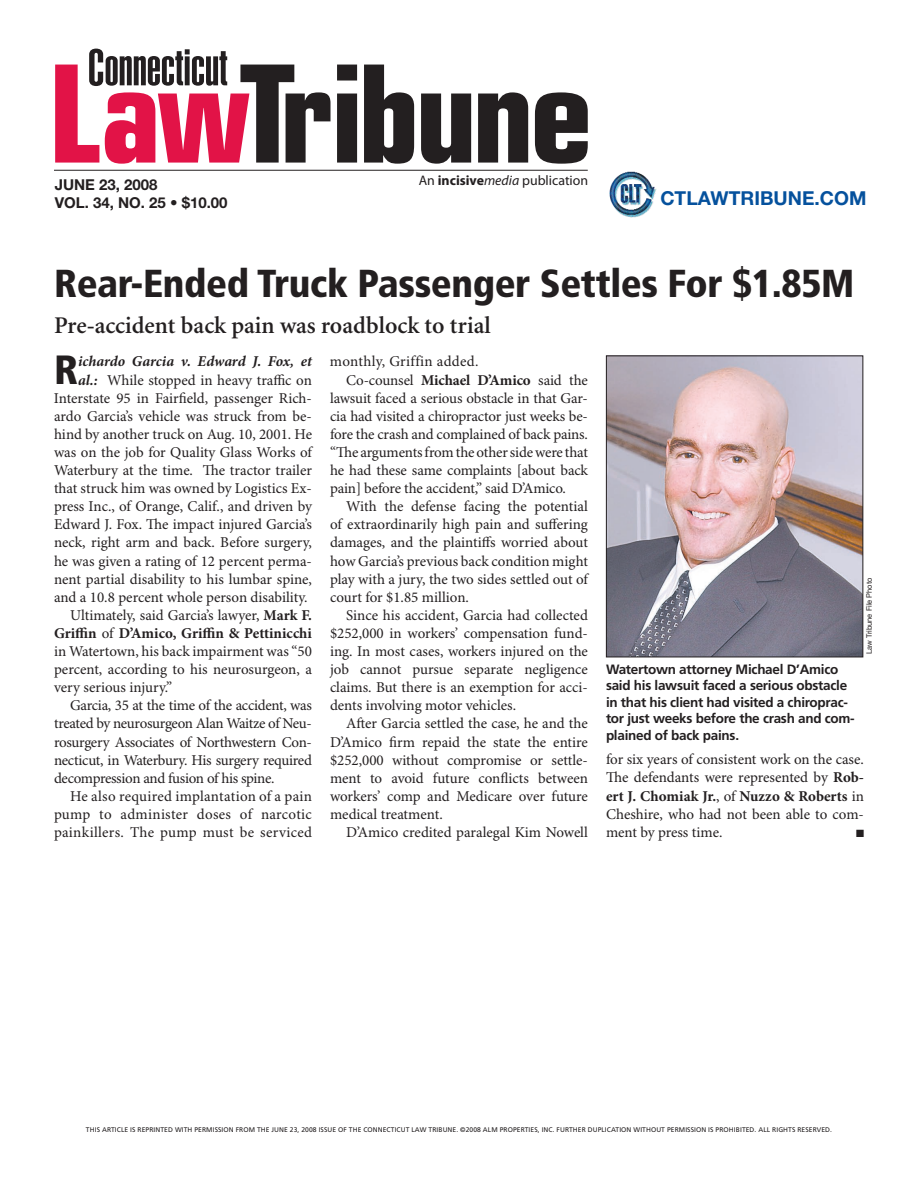
<style>
.page{position:relative;width:918px;height:1188px;background:#fff}
.page>*{position:absolute;margin:0;border:0;box-sizing:border-box;transform-origin:0 0}
.t1{font:900 extra-condensed 50.7px "Helvetica";color:#231f20}
.t2{font:900 condensed 40.8px "Frutiger";color:#231f20}
.t3{font:900 condensed 39px "Frutiger";letter-spacing:-.01em;color:#231f20}
.t4{font:600 24px "Minion";color:#231f20}
.t5{font:700 19.2px "Helvetica Neue";color:#05519d}
.t6{font:15px/18.3px "Minion Pro";letter-spacing:-.005em;color:#231f20;text-align:justify}
.t7{font:15px "Minion Pro";letter-spacing:.02em;color:#231f20}
.t8{font:15px "Minion Pro";letter-spacing:-.025em;color:#231f20}
.t9{font:700 15px "Minion Pro";color:#231f20}
.t10{font:700 15px/18px "Helvetica Neue";color:#231f20}
.t11{font:italic 700 15px "Minion Pro";letter-spacing:-.01em;color:#231f20}
.t12{font:13.8px "Myriad Pro";color:#231f20}
.t13{font:700 13.5px/16.5px "Frutiger";letter-spacing:-.02em;color:#231f20}
.t14{font:10.5px "Zapf Dingbats ITC";color:#231f20}
.t15{font:7.5px "Helvetica Neue";color:#231f20}
.t16{font:6.75px "Frutiger";letter-spacing:.01em;color:#231f20}
.s1{font-weight:700}
.s2{font-style:italic}
.s3{font-weight:700;font-style:italic}
.s4{font-weight:400}
</style>
<div class="page">
<svg style="left:55px;top:65px;width:44px;height:98px"></svg>
<svg style="left:105px;top:65px;width:226px;height:99px"></svg>
<svg style="left:337px;top:65px;width:20px;height:98px;background:#413e3f"></svg>
<svg style="left:364px;top:65px;width:50px;height:99px"></svg>
<svg style="left:421px;top:94px;width:50px;height:70px"></svg>
<svg style="left:478px;top:92px;width:50px;height:71px"></svg>
<svg style="left:535px;top:92px;width:53px;height:72px"></svg>
<hr style="left:54px;top:170px;width:534px;height:1px;background:#231f20">
<img style="left:609px;top:171px;width:48px;height:47px">
<img style="left:608px;top:358px;width:253px;height:297px">
<div style="left:606px;top:356px;width:257px;height:301px;border:1px solid #231f20"></div>
<h1 class="t1" style="left:88px;top:38px;width:141px">Connecticut</h1>
<p class="t12" style="left:419px;top:172px;width:171px">An <span class="s1">incisive</span><span class="s2">media</span> publication</p>
<p class="t10" style="left:55px;top:176px;width:174px">JUNE 23, 2008<br>VOL. 34, NO. 25 • $10.00</p>
<p class="t5" style="left:660px;top:186px;width:207px">CTLAWTRIBUNE.COM</p>
<h3 class="t3" style="left:54px;top:260px;width:802px">Rear-Ended Truck Passenger Settles For $1.85M</h3>
<h3 class="t4" style="left:54px;top:313px;width:438px">Pre-accident back pain was roadblock to trial</h3>
<h2 class="t2" style="left:54px;top:346px;width:26px">R</h2>
<p class="t11" style="left:78px;top:353px;width:235px">ichardo Garcia v. Edward J. Fox, et</p>
<p class="t7" style="left:330px;top:353px;width:150px">monthly, Griffin added.</p>
<p class="t6" style="left:346px;top:371px;width:243px">Co-counsel <span class="s1">Michael D’Amico</span> said the</p>
<p class="t6" style="left:330px;top:389px;width:260px">lawsuit faced a serious obstacle in that Gar-</p>
<p class="t6" style="left:330px;top:407px;width:260px">cia had visited a chiropractor just weeks be-</p>
<p class="t6" style="left:330px;top:425px;width:260px">fore the crash and complained of back pains.</p>
<p class="t6" style="left:330px;top:444px;width:259px">“The arguments from the other side were that</p>
<p class="t6" style="left:330px;top:462px;width:260px">he had these same complaints [about back</p>
<p class="t6" style="left:330px;top:480px;width:238px">pain] before the accident,” said D’Amico.</p>
<p class="t6" style="left:346px;top:498px;width:243px">With the defense facing the potential</p>
<p class="t6" style="left:330px;top:516px;width:259px">of extraordinarily high pain and suffering</p>
<p class="t6" style="left:330px;top:534px;width:259px">damages, and the plaintiffs worried about</p>
<p class="t6" style="left:330px;top:552px;width:260px">how Garcia’s previous back condition might</p>
<p class="t6" style="left:330px;top:570px;width:260px">play with a jury, the two sides settled out of</p>
<p class="t6" style="left:330px;top:588px;width:140px">court for $1.85 million.</p>
<p class="t6" style="left:346px;top:606px;width:243px">Since his accident, Garcia had collected</p>
<p class="t6" style="left:330px;top:625px;width:260px">$252,000 in workers’ compensation fund-</p>
<p class="t6" style="left:330px;top:643px;width:260px">ing. In most cases, workers injured on the</p>
<p class="t6" style="left:330px;top:661px;width:259px">job cannot pursue separate negligence</p>
<p class="t6" style="left:330px;top:679px;width:260px">claims. But there is an exemption for acci-</p>
<p class="t6" style="left:330px;top:697px;width:188px">dents involving motor vehicles.</p>
<p class="t6" style="left:346px;top:715px;width:243px">After Garcia settled the case, he and the</p>
<p class="t6" style="left:330px;top:733px;width:260px">D’Amico firm repaid the state the entire</p>
<p class="t6" style="left:330px;top:751px;width:260px">$252,000 without compromise or settle-</p>
<p class="t6" style="left:330px;top:769px;width:260px">ment to avoid future conflicts between</p>
<p class="t6" style="left:330px;top:787px;width:260px">workers’ comp and Medicare over future</p>
<p class="t6" style="left:330px;top:806px;width:114px">medical treatment.</p>
<p class="t6" style="left:346px;top:824px;width:243px">D’Amico credited paralegal Kim Nowell</p>
<p class="t6" style="left:78px;top:371px;width:235px"><span class="s3">al.:</span> While stopped in heavy traffic on</p>
<p class="t6" style="left:54px;top:389px;width:260px">Interstate 95 in Fairfield, passenger Rich-</p>
<p class="t6" style="left:54px;top:407px;width:260px">ardo Garcia’s vehicle was struck from be-</p>
<p class="t6" style="left:54px;top:425px;width:260px">hind by another truck on Aug. 10, 2001. He</p>
<p class="t6" style="left:54px;top:444px;width:260px">was on the job for Quality Glass Works of</p>
<p class="t6" style="left:54px;top:462px;width:259px">Waterbury at the time. The tractor trailer</p>
<p class="t6" style="left:54px;top:480px;width:260px">that struck him was owned by Logistics Ex-</p>
<p class="t6" style="left:54px;top:498px;width:260px">press Inc., of Orange, Calif., and driven by</p>
<p class="t6" style="left:54px;top:516px;width:259px">Edward J. Fox. The impact injured Garcia’s</p>
<p class="t6" style="left:54px;top:534px;width:259px">neck, right arm and back. Before surgery,</p>
<p class="t6" style="left:54px;top:552px;width:260px">he was given a rating of 12 percent perma-</p>
<p class="t6" style="left:54px;top:570px;width:259px">nent partial disability to his lumbar spine,</p>
<p class="t6" style="left:54px;top:588px;width:255px">and a 10.8 percent whole person disability.</p>
<p class="t6" style="left:70px;top:606px;width:243px">Ultimately, said Garcia’s lawyer, <span class="s1">Mark F.</span></p>
<p class="t9" style="left:54px;top:624px;width:259px">Griffin <span class="s4">of</span> D’Amico, Griffin &amp; Pettinicchi</p>
<p class="t6" style="left:54px;top:643px;width:259px">in Watertown, his back impairment was “50</p>
<p class="t6" style="left:54px;top:661px;width:260px">percent, according to his neurosurgeon, a</p>
<p class="t6" style="left:54px;top:679px;width:120px">very serious injury.”</p>
<p class="t6" style="left:70px;top:697px;width:243px">Garcia, 35 at the time of the accident, was</p>
<p class="t8" style="left:54px;top:715px;width:260px">treated by neurosurgeon Alan Waitze of Neu-</p>
<p class="t8" style="left:54px;top:733px;width:260px">rosurgery Associates of Northwestern Con-</p>
<p class="t6" style="left:54px;top:751px;width:260px">necticut, in Waterbury. His surgery required</p>
<p class="t8" style="left:54px;top:769px;width:222px">decompression and fusion of his spine.</p>
<p class="t7" style="left:70px;top:787px;width:243px">He also required implantation of a pain</p>
<p class="t7" style="left:54px;top:805px;width:259px">pump to administer doses of narcotic</p>
<p class="t7" style="left:54px;top:823px;width:260px">painkillers. The pump must be serviced</p>
<p class="t15" style="left:865px;top:654px;width:78px;rotate:-90deg">Law Tribune File Photo</p>
<p class="t13" style="left:606px;top:661px;width:250px">Watertown attorney Michael D’Amico said his lawsuit faced a serious obstacle in that his client had visited a chiroprac&shy;tor just weeks before the crash and com&shy;plained of back pains.</p>
<p class="t6" style="left:606px;top:751px;width:260px">for six years of consistent work on the case.<br>The defendants were represented by <span class="s1">Rob&shy;ert J. Chomiak Jr.</span>, of <span class="s1">Nuzzo &amp; Roberts</span> in Cheshire, who had not been able to com&shy;ment by press time.</p>
<p class="t14" style="left:856px;top:828px;width:9px">■</p>
<p class="t16" style="left:86px;top:1125px;width:748px">THIS ARTICLE IS REPRINTED WITH PERMISSION FROM THE JUNE 23, 2008 ISSUE OF THE CONNECTICUT LAW TRIBUNE. ©2008 ALM PROPERTIES, INC. FURTHER DUPLICATION WITHOUT PERMISSION IS PROHIBITED. ALL RIGHTS RESERVED.</p>
</div>
